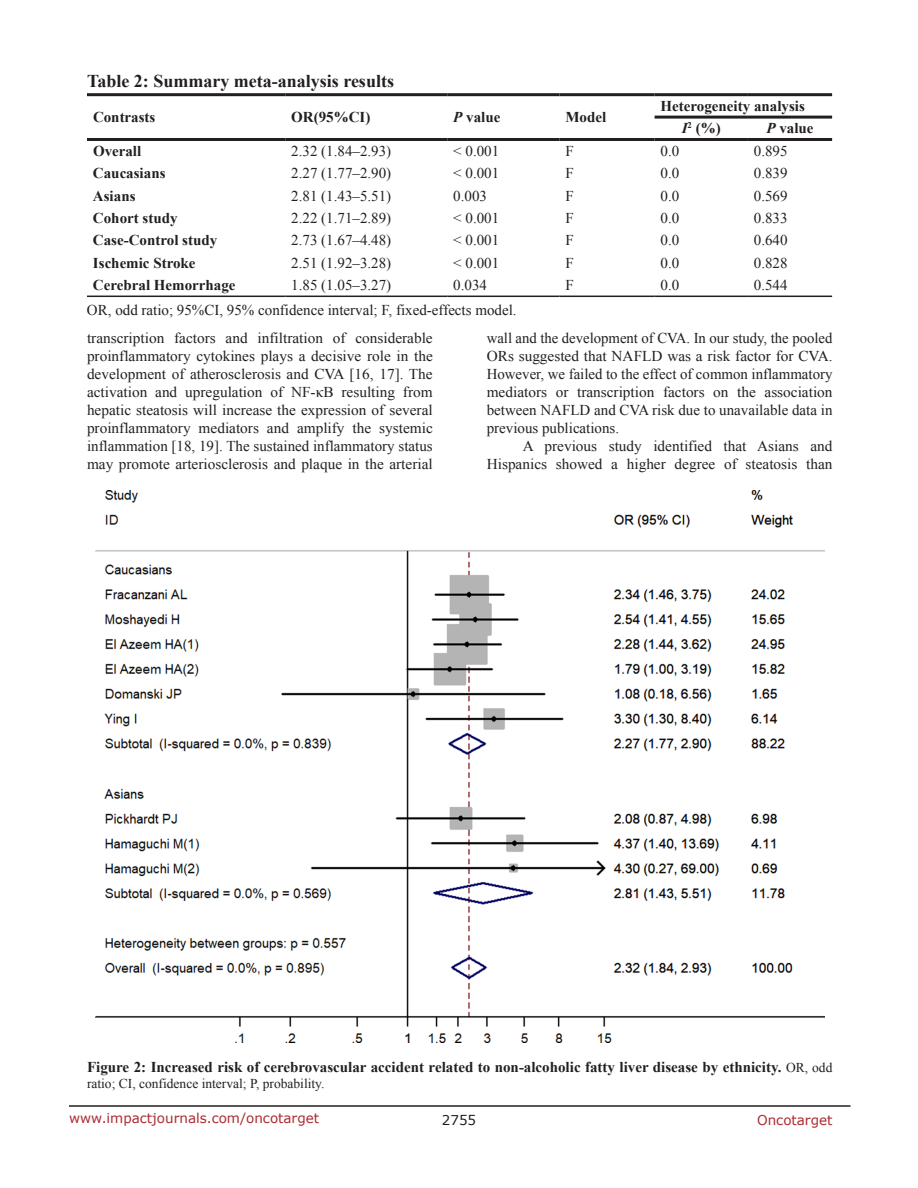
<style>
.page{position:relative;width:918px;height:1188px;background:#fff}
.page>*{position:absolute;margin:0;border:0;box-sizing:border-box;transform-origin:0 0}
.TableHeading{font:700 18px "Times New Roman";color:#231f20}
.BodyText{font:15px/18px "Times New Roman";color:#231f20;text-align:justify}
.TableText{font:15px "Times New Roman";color:#231f20}
.TableText-2{font:700 15px "Times New Roman";color:#231f20}
.FigureText{font:700 15px "Times New Roman";color:#231f20}
.t1{font:13.5px "Verdana";color:#ac2b31}
.FigureText-2{font:13.5px "Times New Roman";color:#231f20}
.t2{font:13.5px "Verdana";color:#231f20}
.s1{font-style:italic}
.s2{font-weight:400;font-size:13.5px}
</style>
<div class="page">
<hr style="left:69px;top:1105px;width:781px;height:2px;background:#231f20">
<hr style="left:87px;top:296px;width:198px;height:1px;background:#231f20">
<hr style="left:285px;top:296px;width:162px;height:1px;background:#231f20">
<hr style="left:447px;top:296px;width:112px;height:1px;background:#231f20">
<hr style="left:559px;top:296px;width:96px;height:1px;background:#231f20">
<hr style="left:655px;top:296px;width:93px;height:1px;background:#231f20">
<hr style="left:748px;top:296px;width:84px;height:1px;background:#231f20">
<hr style="left:87px;top:93px;width:198px;height:3px;background:#231f20">
<hr style="left:285px;top:93px;width:162px;height:3px;background:#231f20">
<hr style="left:447px;top:93px;width:112px;height:3px;background:#231f20">
<hr style="left:559px;top:93px;width:96px;height:3px;background:#231f20">
<hr style="left:87px;top:138px;width:198px;height:3px;background:#231f20">
<hr style="left:285px;top:138px;width:162px;height:3px;background:#231f20">
<hr style="left:447px;top:138px;width:112px;height:3px;background:#231f20">
<hr style="left:559px;top:138px;width:96px;height:3px;background:#231f20">
<hr style="left:655px;top:93px;width:93px;height:3px;background:#231f20">
<hr style="left:748px;top:93px;width:84px;height:3px;background:#231f20">
<hr style="left:655px;top:116px;width:93px;height:3px;background:#231f20">
<hr style="left:748px;top:116px;width:84px;height:3px;background:#231f20">
<hr style="left:655px;top:138px;width:93px;height:3px;background:#231f20">
<hr style="left:748px;top:138px;width:84px;height:3px;background:#231f20">
<img style="left:95px;top:490px;width:729px;height:552px">
<p class="TableHeading" style="left:87px;top:69px;width:309px">Table 2: Summary meta-analysis results</p>
<p class="TableText-2" style="left:93px;top:107px;width:64px">Contrasts</p>
<p class="TableText-2" style="left:291px;top:107px;width:81px">OR(95%CI)</p>
<p class="TableText-2" style="left:453px;top:107px;width:49px"><span class="s1">P</span> value</p>
<p class="TableText-2" style="left:565px;top:107px;width:42px">Model</p>
<p class="TableText-2" style="left:661px;top:96px;width:146px">Heterogeneity analysis</p>
<p class="TableText-2" style="left:682px;top:118px;width:40px"><span class="s1">I</span><sup>2</sup> (%)</p>
<p class="TableText-2" style="left:766px;top:118px;width:49px"><span class="s1">P</span> value</p>
<p class="TableText-2" style="left:93px;top:140px;width:50px">Overall</p>
<p class="TableText" style="left:291px;top:141px;width:101px">2.32 (1.84–2.93)</p>
<p class="TableText" style="left:453px;top:141px;width:47px">&lt; 0.001</p>
<p class="TableText" style="left:565px;top:141px;width:10px">F</p>
<p class="TableText" style="left:661px;top:141px;width:20px">0.0</p>
<p class="TableText" style="left:754px;top:141px;width:35px">0.895</p>
<p class="TableText-2" style="left:93px;top:163px;width:74px">Caucasians</p>
<p class="TableText" style="left:291px;top:163px;width:101px">2.27 (1.77–2.90)</p>
<p class="TableText" style="left:453px;top:163px;width:47px">&lt; 0.001</p>
<p class="TableText" style="left:565px;top:163px;width:10px">F</p>
<p class="TableText" style="left:661px;top:163px;width:20px">0.0</p>
<p class="TableText" style="left:754px;top:163px;width:35px">0.839</p>
<p class="TableText-2" style="left:93px;top:185px;width:44px">Asians</p>
<p class="TableText" style="left:291px;top:186px;width:101px">2.81 (1.43–5.51)</p>
<p class="TableText" style="left:453px;top:186px;width:35px">0.003</p>
<p class="TableText" style="left:565px;top:186px;width:10px">F</p>
<p class="TableText" style="left:661px;top:186px;width:20px">0.0</p>
<p class="TableText" style="left:754px;top:186px;width:35px">0.569</p>
<p class="TableText-2" style="left:93px;top:208px;width:86px">Cohort study</p>
<p class="TableText" style="left:291px;top:208px;width:101px">2.22 (1.71–2.89)</p>
<p class="TableText" style="left:453px;top:208px;width:47px">&lt; 0.001</p>
<p class="TableText" style="left:565px;top:208px;width:10px">F</p>
<p class="TableText" style="left:661px;top:208px;width:20px">0.0</p>
<p class="TableText" style="left:754px;top:208px;width:35px">0.833</p>
<p class="TableText-2" style="left:93px;top:230px;width:126px">Case-Control study</p>
<p class="TableText" style="left:291px;top:230px;width:101px">2.73 (1.67–4.48)</p>
<p class="TableText" style="left:453px;top:230px;width:47px">&lt; 0.001</p>
<p class="TableText" style="left:565px;top:230px;width:10px">F</p>
<p class="TableText" style="left:661px;top:230px;width:20px">0.0</p>
<p class="TableText" style="left:754px;top:230px;width:35px">0.640</p>
<p class="TableText-2" style="left:93px;top:252px;width:104px">Ischemic Stroke</p>
<p class="TableText" style="left:291px;top:253px;width:101px">2.51 (1.92–3.28)</p>
<p class="TableText" style="left:453px;top:253px;width:47px">&lt; 0.001</p>
<p class="TableText" style="left:565px;top:253px;width:10px">F</p>
<p class="TableText" style="left:661px;top:253px;width:20px">0.0</p>
<p class="TableText" style="left:754px;top:253px;width:35px">0.828</p>
<p class="TableText-2" style="left:93px;top:275px;width:144px">Cerebral Hemorrhage</p>
<p class="TableText" style="left:291px;top:275px;width:101px">1.85 (1.05–3.27)</p>
<p class="TableText" style="left:453px;top:275px;width:35px">0.034</p>
<p class="TableText" style="left:565px;top:275px;width:10px">F</p>
<p class="TableText" style="left:661px;top:275px;width:20px">0.0</p>
<p class="TableText" style="left:754px;top:275px;width:35px">0.544</p>
<p class="BodyText" style="left:87px;top:301px;width:431px">OR, odd ratio; 95%CI, 95% confidence interval; F, fixed-effects model.</p>
<p class="BodyText" style="left:87px;top:329px;width:347px">transcription factors and infiltration of considerable proinflammatory cytokines plays a decisive role in the development of atherosclerosis and CVA [16, 17]. The activation and upregulation of NF-κB resulting from hepatic steatosis will increase the expression of several proinflammatory mediators and amplify the systemic inflammation [18, 19]. The sustained inflammatory status may promote arteriosclerosis and plaque in the arterial</p>
<p class="BodyText" style="left:487px;top:329px;width:347px">wall and the development of CVA. In our study, the pooled ORs suggested that NAFLD was a risk factor for CVA.<br>However, we failed to the effect of common inflammatory mediators or transcription factors on the association between NAFLD and CVA risk due to unavailable data in previous publications.</p>
<p class="BodyText" style="left:487px;top:437px;width:347px;text-align:right">A previous study identified that Asians and<br>Hispanics showed a higher degree of steatosis than</p>
<p class="FigureText" style="left:87px;top:1057px;width:747px">Figure 2: Increased risk of cerebrovascular accident related to non-alcoholic fatty liver disease by ethnicity. <span class="s2">OR, odd</span></p>
<p class="FigureText-2" style="left:87px;top:1075px;width:239px">ratio; CI, confidence interval; P, probability.</p>
<p class="t1" style="left:69px;top:1109px;width:252px">www.impactjournals.com/oncotarget</p>
<p class="t2" style="left:442px;top:1111px;width:36px">2755</p>
<p class="t1" style="left:757px;top:1111px;width:77px">Oncotarget</p>
</div>
